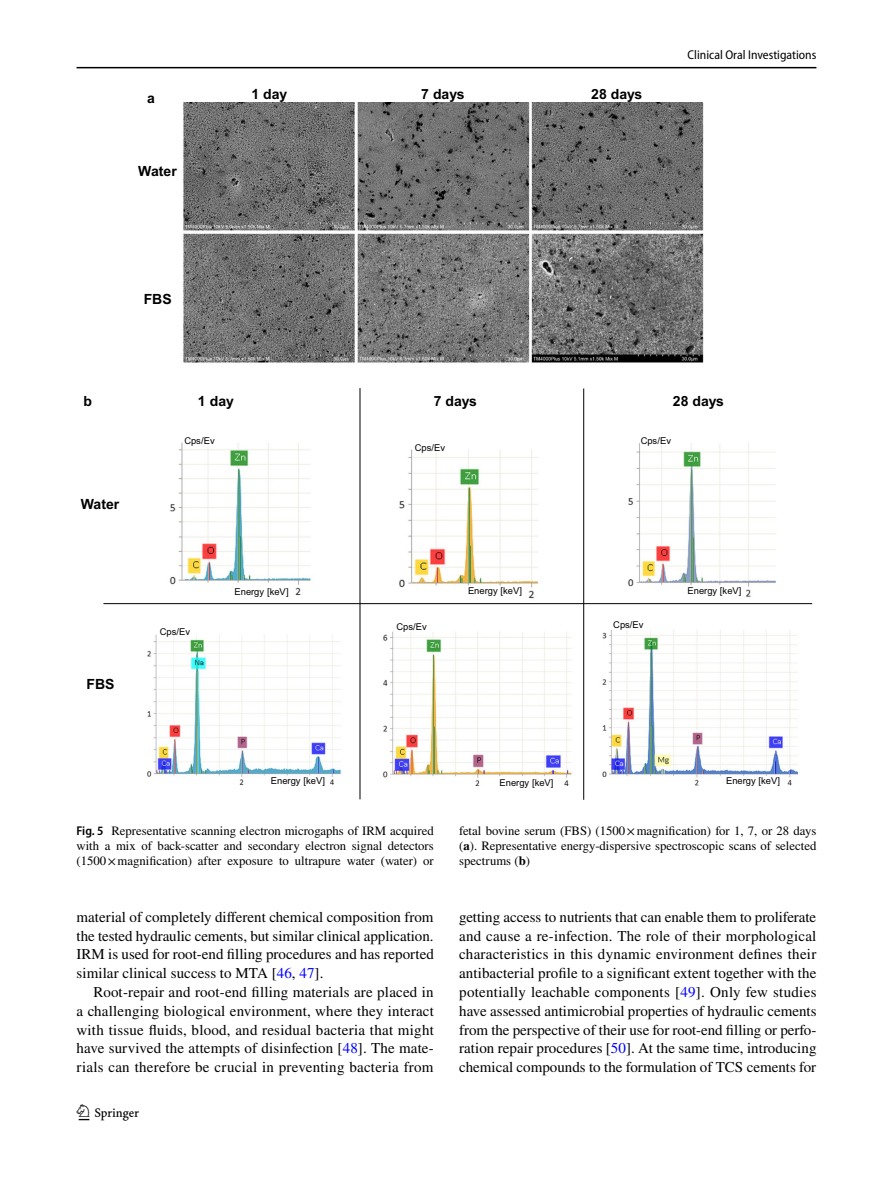
<style>
.page{position:relative;width:893px;height:1187px;background:#fff}
.page>*{position:absolute;margin:0;border:0;box-sizing:border-box;transform-origin:0 0}
.t1{font:22.5px "Springnew Regular 2";color:#000}
.t2{font:15px/18.8px "STIX";letter-spacing:.005em;color:#000;text-align:justify}
.t3{font:14.1px "Arial Bold MT4";color:#000}
.t4{font:12.75px/15px "STIX";color:#000;text-align:justify}
.t5{font:semi-condensed 12.75px "Myriad Pro";color:#000}
.t6{font:9.45px "Arial MT6";letter-spacing:-.005em;color:#000}
.s1{font-family:"Myriad Pro";font-weight:600;font-stretch:semi-condensed}
.s2{font-weight:700}
.s3{color:#00f}
</style>
<div class="page">
<hr style="left:77px;top:67px;width:739px;height:1px;background:#000">
<img style="left:147px;top:102px;width:650px;height:683px">
<hr style="left:360px;top:388px;width:1px;height:411px;background:#000">
<hr style="left:583px;top:388px;width:1px;height:411px;background:#000">
<hr style="left:103px;top:603px;width:709px;height:1px;background:#000">
<p class="t3" style="left:147px;top:88px;width:9px">a</p>
<p class="t3" style="left:138px;top:161px;width:40px">Water</p>
<p class="t3" style="left:251px;top:84px;width:37px">1 day</p>
<p class="t3" style="left:421px;top:84px;width:45px">7 days</p>
<p class="t3" style="left:591px;top:84px;width:53px">28 days</p>
<p class="t5" style="left:688px;top:48px;width:130px">Clinical Oral Investigations</p>
<p class="t3" style="left:144px;top:288px;width:30px">FBS</p>
<p class="t3" style="left:84px;top:391px;width:10px">b</p>
<p class="t3" style="left:81px;top:494px;width:40px">Water</p>
<p class="t3" style="left:87px;top:674px;width:30px">FBS</p>
<p class="t3" style="left:198px;top:391px;width:37px">1 day</p>
<p class="t3" style="left:434px;top:391px;width:45px">7 days</p>
<p class="t3" style="left:673px;top:391px;width:53px">28 days</p>
<p class="t6" style="left:184px;top:433px;width:32px">Cps/Ev</p>
<p class="t6" style="left:160px;top:624px;width:32px">Cps/Ev</p>
<p class="t6" style="left:235px;top:585px;width:56px">Energy [keV]</p>
<p class="t6" style="left:271px;top:774px;width:56px">Energy [keV]</p>
<p class="t6" style="left:415px;top:440px;width:32px">Cps/Ev</p>
<p class="t6" style="left:396px;top:620px;width:32px">Cps/Ev</p>
<p class="t6" style="left:468px;top:584px;width:55px">Energy [keV]</p>
<p class="t6" style="left:500px;top:776px;width:55px">Energy [keV]</p>
<p class="t6" style="left:641px;top:434px;width:32px">Cps/Ev</p>
<p class="t6" style="left:613px;top:618px;width:32px">Cps/Ev</p>
<p class="t6" style="left:687px;top:584px;width:55px">Energy [keV]</p>
<p class="t6" style="left:726px;top:773px;width:55px">Energy [keV]</p>
<p class="t4" style="left:77px;top:823px;width:359px"><span class="s1">Fig. 5</span> Representative scanning electron microgaphs of IRM acquired with a mix of back-scatter and secondary electron signal detectors (1500×magnification) after exposure to ultrapure water (water) or</p>
<p class="t4" style="left:459px;top:823px;width:359px">fetal bovine serum (FBS) (1500×magnification) for 1, 7, or 28 days (<span class="s2">a</span>). Representative energy-dispersive spectroscopic scans of selected spectrums (<span class="s2">b</span>)</p>
<p class="t2" style="left:77px;top:908px;width:359px">material of completely different chemical composition from the tested hydraulic cements, but similar clinical application.<br>IRM is used for root-end filling procedures and has reported similar clinical success to MTA [<span class="s3">46</span>, <span class="s3">47</span>].</p>
<p class="t2" style="left:77px;top:983px;width:359px;text-indent:17px">Root-repair and root-end filling materials are placed in a challenging biological environment, where they interact with tissue fluids, blood, and residual bacteria that might have survived the attempts of disinfection [<span class="s3">48</span>]. The mate&shy;rials can therefore be crucial in preventing bacteria from</p>
<h1 class="t1" style="left:79px;top:1104px;width:62px">1 3</h1>
<p class="t2" style="left:459px;top:908px;width:359px">getting access to nutrients that can enable them to proliferate and cause a re-infection. The role of their morphological characteristics in this dynamic environment defines their antibacterial profile to a significant extent together with the potentially leachable components [<span class="s3">49</span>]. Only few studies have assessed antimicrobial properties of hydraulic cements from the perspective of their use for root-end filling or perfo&shy;ration repair procedures [<span class="s3">50</span>]. At the same time, introducing chemical compounds to the formulation of TCS cements for</p>
</div>
